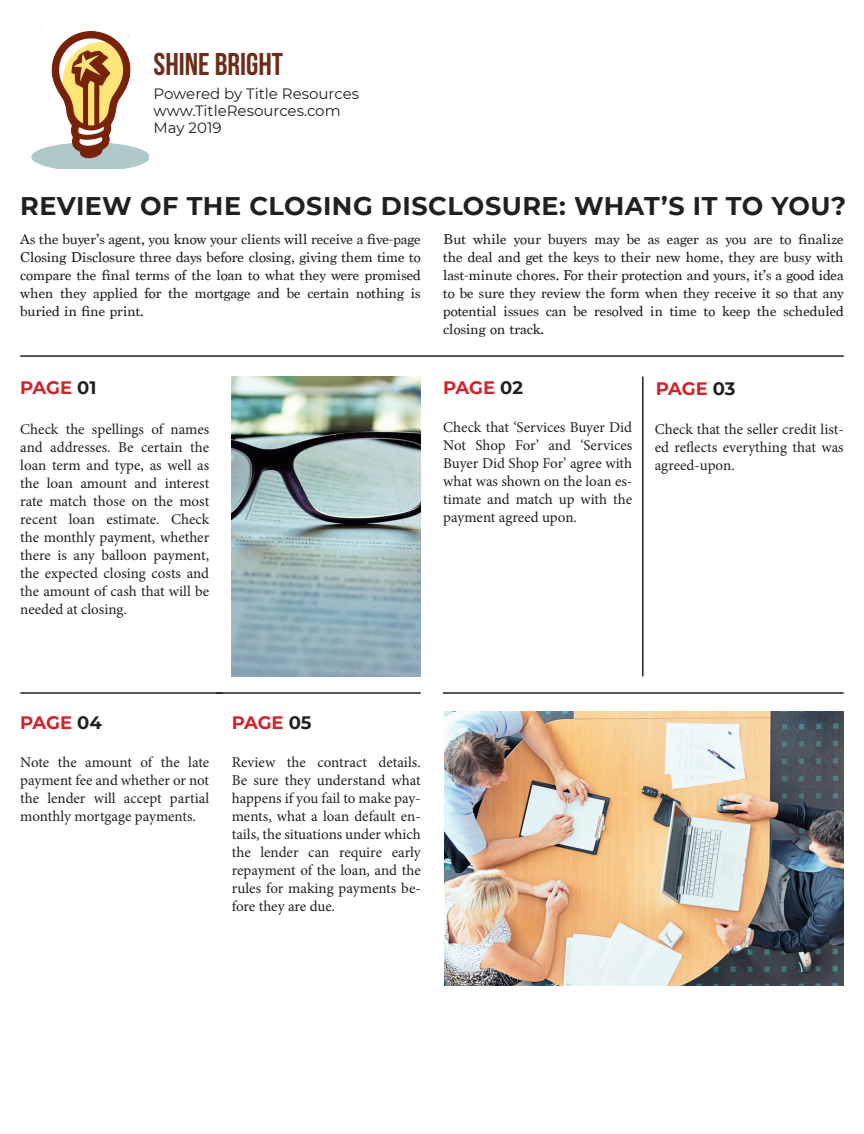
<style>
.page{position:relative;width:864px;height:1134px;background:#fff}
.page>*{position:absolute;margin:0;border:0;box-sizing:border-box;transform-origin:0 0}
.body_text{font:700 31.5px "Bebas Neue";color:#6e2c1b}
.body_text-2{font:700 25.5px "Montserrat";letter-spacing:.02em;color:#231f20}
.body_text-3{font:700 18px "Montserrat";letter-spacing:-.01em;color:#d1232a}
.body_text-4{font:15px/18px "Minion Pro";color:#231f20;text-align:justify}
.body_text-5{font:15px/18px "Marion";color:#231f20;text-align:justify}
.body_text-6{font:15px "Montserrat";color:#231f20}
.s1{color:#231f20}
</style>
<div class="page">
<hr style="left:20px;top:692px;width:203px;height:2px;background:#231f20">
<hr style="left:642px;top:377px;width:2px;height:299px;background:#231f20">
<hr style="left:216px;top:692px;width:205px;height:2px;background:#231f20">
<img style="left:32px;top:26px;width:116px;height:143px">
<hr style="left:20px;top:355px;width:824px;height:2px;background:#231f20">
<img style="left:232px;top:377px;width:189px;height:299px">
<hr style="left:443px;top:692px;width:401px;height:2px;background:#231f20">
<img style="left:444px;top:711px;width:400px;height:275px">
<p class="body_text" style="left:154px;top:46px;width:131px">SHINE BRIGHT</p>
<p class="body_text-6" style="left:154px;top:83px;width:207px">Powered by Title Resources</p>
<p class="body_text-6" style="left:154px;top:100px;width:189px">www.TitleResources.com</p>
<p class="body_text-6" style="left:154px;top:117px;width:69px">May 2019</p>
<p class="body_text-2" style="left:20px;top:188px;width:827px">REVIEW OF THE CLOSING DISCLOSURE: WHAT’S IT TO YOU?</p>
<p class="body_text-5" style="left:20px;top:230px;width:402px">As the buyer’s agent, you know your clients will receive a five-page Closing Disclosure three days before closing, giving them time to compare the final terms of the loan to what they were promised when they applied for the mortgage and be certain nothing is buried in fine print.</p>
<p class="body_text-5" style="left:443px;top:230px;width:402px">But while your buyers may be as eager as you are to finalize the deal and get the keys to their new home, they are busy with last-minute chores. For their protection and yours, it’s a good idea to be sure they review the form when they receive it so that any potential issues can be resolved in time to keep the scheduled closing on track.</p>
<p class="body_text-3" style="left:20px;top:375px;width:78px">PAGE <span class="s1">01</span></p>
<p class="body_text-3" style="left:443px;top:375px;width:81px">PAGE <span class="s1">02</span></p>
<p class="body_text-4" style="left:20px;top:420px;width:191px">Check the spellings of names and addresses. Be certain the loan term and type, as well as the loan amount and interest rate match those on the most recent loan estimate. Check the monthly payment, whether there is any balloon payment, the expected closing costs and the amount of cash that will be needed at closing.</p>
<p class="body_text-4" style="left:443px;top:419px;width:191px">Check that ‘Services Buyer Did Not Shop For’ and ‘Services Buyer Did Shop For’ agree with what was shown on the loan es&shy;timate and match up with the payment agreed upon.</p>
<p class="body_text-3" style="left:656px;top:376px;width:81px">PAGE <span class="s1">03</span></p>
<p class="body_text-4" style="left:655px;top:420px;width:191px">Check that the seller credit list&shy;ed reflects everything that was agreed-upon.</p>
<p class="body_text-3" style="left:20px;top:709px;width:83px">PAGE <span class="s1">04</span></p>
<p class="body_text-4" style="left:20px;top:753px;width:191px">Note the amount of the late payment fee and whether or not the lender will accept partial monthly mortgage payments.</p>
<p class="body_text-3" style="left:232px;top:709px;width:81px">PAGE <span class="s1">05</span></p>
<p class="body_text-4" style="left:232px;top:753px;width:191px">Review the contract details.<br>Be sure they understand what happens if you fail to make pay&shy;ments, what a loan default en&shy;tails, the situations under which the lender can require early repayment of the loan, and the rules for making payments be&shy;fore they are due.</p>
</div>
